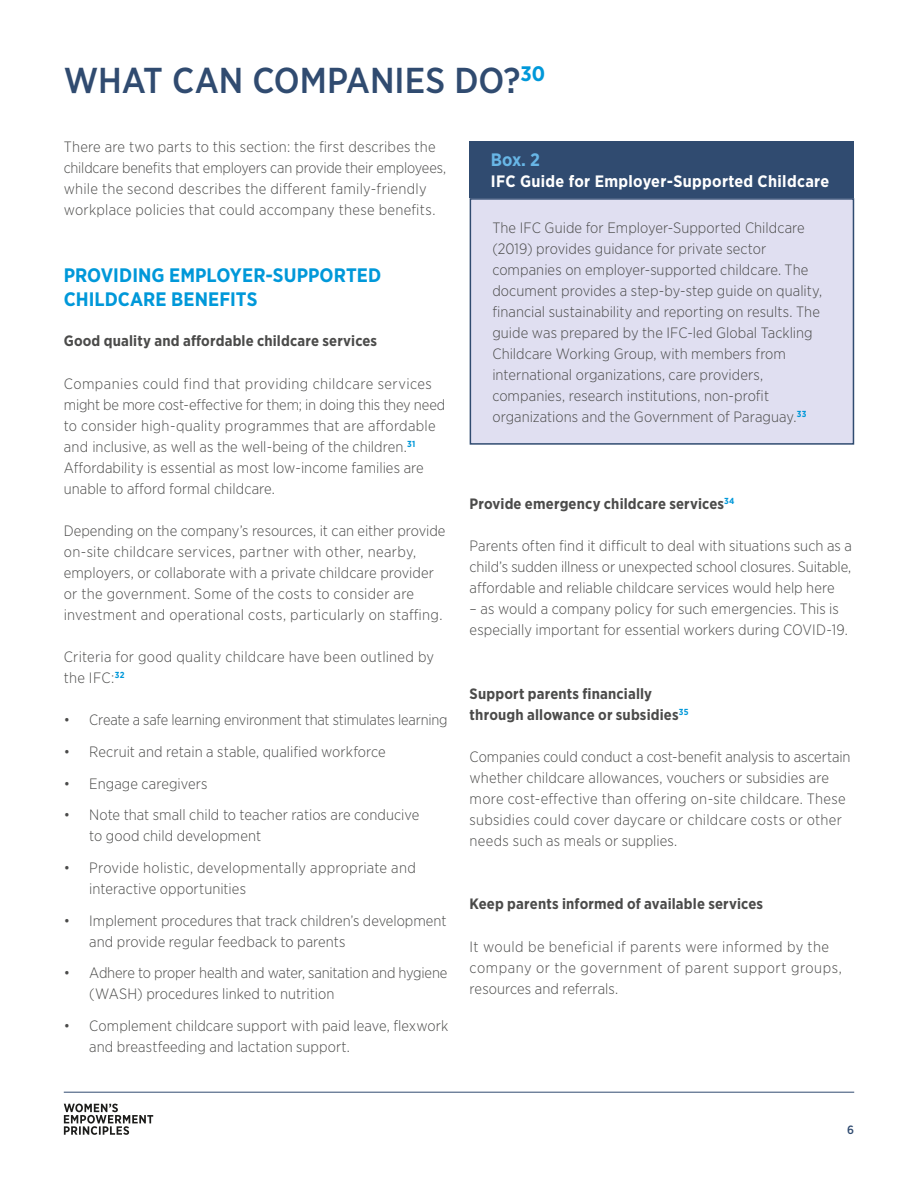
<style>
.page{position:relative;width:918px;height:1188px;background:#fff}
.page>*{position:absolute;margin:0;border:0;box-sizing:border-box;transform-origin:0 0}
.t1{font:500 36px "Gotham Narrow";letter-spacing:-.005em;color:#304b70}
.t2{font:700 19.5px/23.4px "Gotham Narrow";letter-spacing:.005em;color:#0098d9}
.t3{font:700 18px "Gotham Narrow";color:#68b6e6}
.t4{font:700 16.5px "Gotham Narrow";letter-spacing:.02em;color:#fff}
.t5{font:300 15px/21px "Gotham Narrow";letter-spacing:.005em;color:#4b4b4a}
.t6{font:700 15px/21px "Gotham Narrow";letter-spacing:.01em;color:#4b4b4a}
.t7{font:300 15px/21px "Gotham Narrow";letter-spacing:.025em;color:#4b4b4a}
.t8{font:300 15px "Gotham Narrow";letter-spacing:-.015em;color:#4b4b4a}
.t9{font:500 12px "Gotham Narrow";color:#304b70}
</style>
<div class="page">
<svg style="left:64px;top:1104px;width:89px;height:31px"></svg>
<hr style="left:64px;top:1092px;width:790px;height:1px;background:#304b70">
<div style="left:470px;top:199px;width:383px;height:245px;background:#e0dff1"></div>
<div style="left:470px;top:198px;width:384px;height:247px;border:2px solid #304b70"></div>
<div style="left:470px;top:141px;width:384px;height:57px;background:#304b70"></div>
<h1 class="t1" style="left:64px;top:57px;width:483px">WHAT CAN COMPANIES DO?<sup>30</sup></h1>
<p class="t5" style="left:64px;top:136px;width:384px">There are two parts to this section: the first describes the childcare benefits that employers can provide their employees, while the second describes the different family-friendly workplace policies that could accompany these benefits.</p>
<h2 class="t2" style="left:64px;top:264px;width:319px">PROVIDING EMPLOYER-SUPPORTED<br>CHILDCARE BENEFITS</h2>
<p class="t6" style="left:64px;top:331px;width:315px">Good quality and affordable childcare services</p>
<p class="t5" style="left:64px;top:373px;width:383px">Companies could find that providing childcare services might be more cost-effective for them; in doing this they need to consider high-quality programmes that are affordable and inclusive, as well as the well-being of the children.<sup>31<br></sup>Affordability is essential as most low-income families are unable to afford formal childcare.</p>
<p class="t5" style="left:64px;top:520px;width:383px">Depending on the company’s resources, it can either provide on-site childcare services, partner with other, nearby, employers, or collaborate with a private childcare provider or the government. Some of the costs to consider are investment and operational costs, particularly on staffing.</p>
<p class="t5" style="left:64px;top:646px;width:372px">Criteria for good quality childcare have been outlined by the IFC:<sup>32</sup></p>
<p class="t8" style="left:64px;top:711px;width:385px">• Create a safe learning environment that stimulates learning</p>
<p class="t5" style="left:64px;top:741px;width:323px">• Recruit and retain a stable, qualified workforce</p>
<p class="t5" style="left:64px;top:773px;width:145px">• Engage caregivers</p>
<p class="t5" style="left:89px;top:804px;width:332px;text-indent:-26px">• Note that small child to teacher ratios are conducive to good child development</p>
<p class="t5" style="left:89px;top:857px;width:328px;text-indent:-26px">• Provide holistic, developmentally appropriate and interactive opportunities</p>
<p class="t5" style="left:89px;top:910px;width:359px;text-indent:-26px">• Implement procedures that track children’s development and provide regular feedback to parents</p>
<p class="t5" style="left:89px;top:962px;width:360px;text-indent:-26px">• Adhere to proper health and water, sanitation and hygiene (WASH) procedures linked to nutrition</p>
<p class="t5" style="left:89px;top:1015px;width:361px;text-indent:-26px">• Complement childcare support with paid leave, flexwork and breastfeeding and lactation support.</p>
<p class="t3" style="left:491px;top:149px;width:50px">Box. 2</p>
<p class="t4" style="left:491px;top:171px;width:340px">IFC Guide for Employer-Supported Childcare</p>
<p class="t5" style="left:492px;top:217px;width:331px">The IFC Guide for Employer-Supported Childcare (2019) provides guidance for private sector companies on employer-supported childcare. The document provides a step-by-step guide on quality, financial sustainability and reporting on results. The guide was prepared by the IFC-led Global Tackling Childcare Working Group, with members from international organizations, care providers, companies, research institutions, non-profit organizations and the Government of Paraguay.<sup>33</sup></p>
<p class="t6" style="left:470px;top:493px;width:266px">Provide emergency childcare services<sup>34</sup></p>
<p class="t5" style="left:470px;top:535px;width:384px;text-align:justify">Parents often find it difficult to deal with situations such as a child’s sudden illness or unexpected school closures. Suitable, affordable and reliable childcare services would help here</p>
<p class="t5" style="left:470px;top:598px;width:380px">– as would a company policy for such emergencies. This is especially important for essential workers during COVID-19.</p>
<p class="t6" style="left:470px;top:683px;width:220px">Support parents financially through allowance or subsidies<sup>35</sup></p>
<p class="t5" style="left:470px;top:746px;width:382px">Companies could conduct a cost-benefit analysis to ascertain whether childcare allowances, vouchers or subsidies are more cost-effective than offering on-site childcare. These subsidies could cover daycare or childcare costs or other needs such as meals or supplies.</p>
<p class="t6" style="left:470px;top:894px;width:295px">Keep parents informed of available services</p>
<p class="t7" style="left:470px;top:936px;width:374px">It would be beneficial if parents were informed by the company or the government of parent support groups, resources and referrals.</p>
<p class="t9" style="left:847px;top:1122px;width:8px">6</p>
</div>
